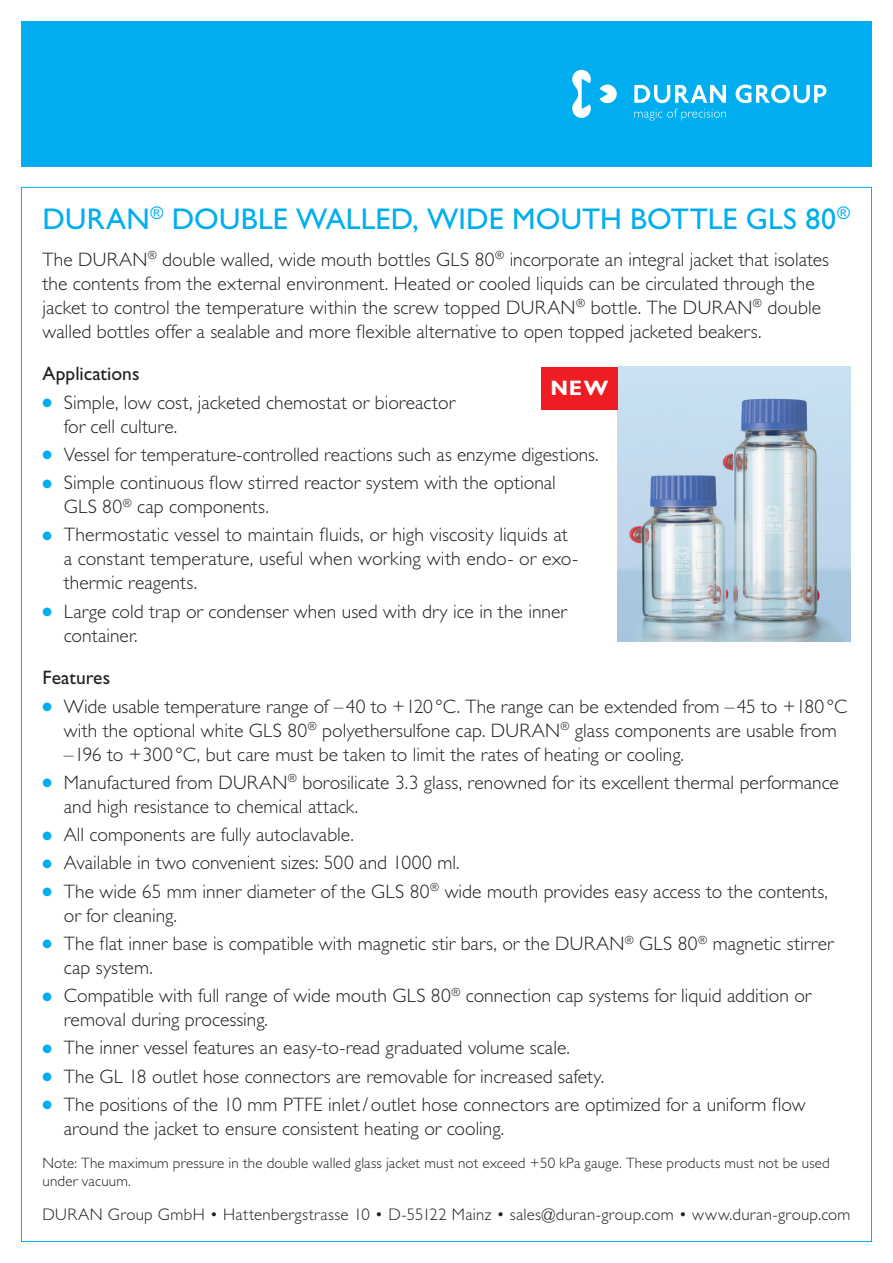
<style>
.page{position:relative;width:893px;height:1263px;background:#fff}
.page>*{position:absolute;margin:0;border:0;box-sizing:border-box;transform-origin:0 0}
.t1{font:30px "Gill Sans Std";letter-spacing:.005em;color:#00aeef}
.t2{font:700 21px "Gill Sans Std";color:#fff}
.t3{font:300 19.5px/24px "Gill Sans Std";letter-spacing:.005em;color:#231f20}
.t4{font:19.5px "Gill Sans Std";color:#231f20}
.t5{font:300 16.8px "Gill Sans Std";letter-spacing:.02em;color:#231f20}
.t6{font:300 15px/18px "Gill Sans Std";letter-spacing:.01em;color:#231f20}
.s1{color:#00aeef}
</style>
<div class="page">
<div style="left:21px;top:21px;width:851px;height:145px;background:#00aeef"></div>
<svg style="left:572px;top:70px;width:45px;height:48px"></svg>
<svg style="left:634px;top:85px;width:192px;height:18px"></svg>
<svg style="left:634px;top:109px;width:92px;height:12px"></svg>
<img style="left:618px;top:367px;width:232px;height:275px">
<div style="left:541px;top:367px;width:77px;height:42px;background:#ee1d23"></div>
<h1 class="t1" style="left:43px;top:201px;width:809px">DURAN<sup>®</sup> DOUBLE WALLED, WIDE MOUTH BOTTLE GLS 80<sup>®</sup></h1>
<p class="t3" style="left:43px;top:247px;width:788px">The DURAN<sup>®</sup> double walled, wide mouth bottles GLS 80<sup>®</sup> incorporate an integral jacket that isolates the contents from the external environment. Heated or cooled liquids can be circulated through the jacket to control the temperature within the screw topped DURAN<sup>®</sup> bottle. The DURAN<sup>®</sup> double walled bottles offer a sealable and more flexible alternative to open topped jacketed beakers.</p>
<p class="t4" style="left:43px;top:363px;width:98px">Applications</p>
<p class="t3" style="left:64px;top:390px;width:393px;text-indent:-21px"><span class="s1">●</span> Simple, low cost, jacketed chemostat or bioreactor for cell culture.</p>
<p class="t3" style="left:43px;top:443px;width:558px"><span class="s1">●</span> Vessel for temperature-controlled reactions such as enzyme digestions.</p>
<p class="t3" style="left:64px;top:471px;width:494px;text-indent:-21px"><span class="s1">●</span> Simple continuous flow stirred reactor system with the optional<br>GLS 80<sup>®</sup> cap components.</p>
<p class="t3" style="left:64px;top:523px;width:516px;text-indent:-21px"><span class="s1">●</span> Thermostatic vessel to maintain fluids, or high viscosity liquids at a constant temperature, useful when working with endo- or exo&shy;thermic reagents.</p>
<p class="t3" style="left:64px;top:599px;width:505px;text-indent:-21px"><span class="s1">●</span> Large cold trap or condenser when used with dry ice in the inner container.</p>
<p class="t4" style="left:43px;top:667px;width:69px">Features</p>
<p class="t3" style="left:64px;top:694px;width:785px;text-indent:-21px"><span class="s1">●</span> Wide usable temperature range of –40 to +120°C. The range can be extended from –45 to +180°C with the optional white GLS 80<sup>®</sup> polyethersulfone cap. DURAN<sup>®</sup> glass components are usable from –196 to +300 °C, but care must be taken to limit the rates of heating or cooling.</p>
<p class="t3" style="left:64px;top:771px;width:777px;text-indent:-21px"><span class="s1">●</span> Manufactured from DURAN<sup>®</sup> borosilicate 3.3 glass, renowned for its excellent thermal performance and high resistance to chemical attack.</p>
<p class="t3" style="left:43px;top:823px;width:313px"><span class="s1">●</span> All components are fully autoclavable.</p>
<p class="t3" style="left:43px;top:851px;width:419px"><span class="s1">●</span> Available in two convenient sizes: 500 and 1000 ml.</p>
<p class="t3" style="left:64px;top:879px;width:766px;text-indent:-21px"><span class="s1">●</span> The wide 65 mm inner diameter of the GLS 80<sup>®</sup> wide mouth provides easy access to the contents, or for cleaning.</p>
<p class="t3" style="left:64px;top:932px;width:771px;text-indent:-21px"><span class="s1">●</span> The flat inner base is compatible with magnetic stir bars, or the DURAN<sup>®</sup> GLS 80<sup>®</sup> magnetic stirrer cap system.</p>
<p class="t3" style="left:64px;top:984px;width:749px;text-indent:-21px"><span class="s1">●</span> Compatible with full range of wide mouth GLS 80<sup>®</sup> connection cap systems for liquid addition or removal during processing.</p>
<p class="t3" style="left:43px;top:1036px;width:529px"><span class="s1">●</span> The inner vessel features an easy-to-read graduated volume scale.</p>
<p class="t3" style="left:43px;top:1064px;width:563px"><span class="s1">●</span> The GL 18 outlet hose connectors are removable for increased safety.</p>
<p class="t3" style="left:64px;top:1093px;width:743px;text-indent:-21px"><span class="s1">●</span> The positions of the 10 mm PTFE inlet/outlet hose connectors are optimized for a uniform flow around the jacket to ensure consistent heating or cooling.</p>
<p class="t6" style="left:43px;top:1154px;width:789px">Note: The maximum pressure in the double walled glass jacket must not exceed +50 kPa gauge. These products must not be used under vacuum.</p>
<p class="t2" style="left:550px;top:376px;width:59px">NEW</p>
<p class="t5" style="left:42px;top:1205px;width:810px">DURAN Group GmbH • Hattenbergstrasse 10 • D-55122 Mainz • sales@duran-group.com • www.duran-group.com</p>
</div>
